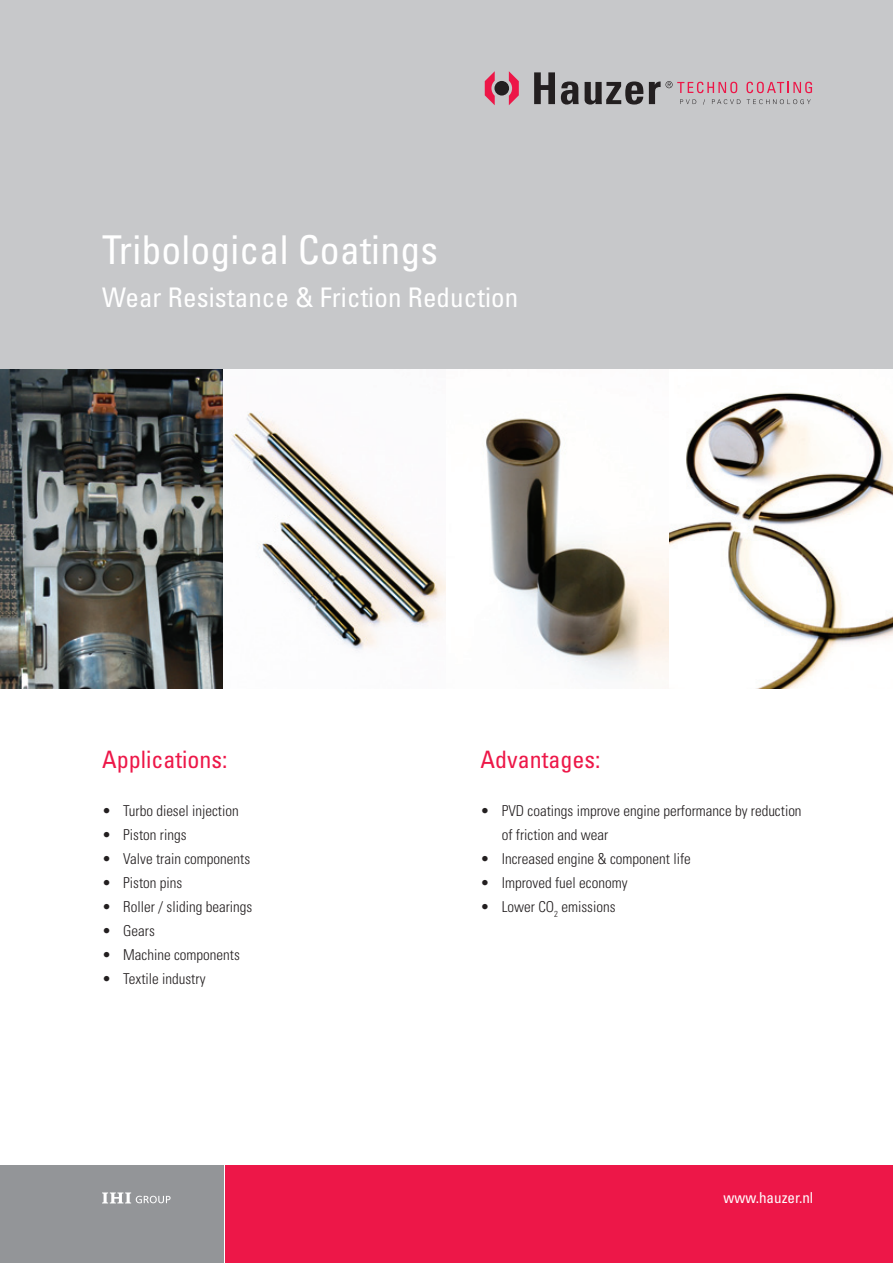
<style>
.page{position:relative;width:893px;height:1263px;background:#fff}
.page>*{position:absolute;margin:0;border:0;box-sizing:border-box;transform-origin:0 0}
.t1{font:condensed 39.75px "Univers";letter-spacing:.005em;color:#fff}
.t2{font:condensed 27px "Univers";letter-spacing:.005em;color:#fff}
.t3{font:condensed 24px "Univers";color:#ed1748}
.t4{font:condensed 15.15px "Univers";color:#fff}
.t5{font:300 condensed 15px/24px "Univers";color:#231f20}
</style>
<div class="page">
<div style="left:0;top:0;width:893px;height:383px;background:#c7c8ca"></div>
<img style="left:0;top:370px;width:893px;height:319px">
<div style="left:225px;top:1165px;width:668px;height:98px;background:#ed1748"></div>
<div style="left:0;top:1165px;width:223px;height:98px;background:#939598"></div>
<svg style="left:102px;top:1192px;width:69px;height:11px"></svg>
<svg style="left:534px;top:72px;width:21px;height:32px"></svg>
<svg style="left:561px;top:81px;width:18px;height:24px"></svg>
<svg style="left:747px;top:99px;width:64px;height:5px"></svg>
<svg style="left:585px;top:81px;width:155px;height:24px"></svg>
<svg style="left:746px;top:82px;width:66px;height:11px"></svg>
<svg style="left:485px;top:71px;width:10px;height:34px"></svg>
<svg style="left:509px;top:71px;width:10px;height:34px"></svg>
<div style="left:494px;top:81px;width:15px;height:15px;background:#231f20;border-radius:50%"></div>
<h1 class="t1" style="left:102px;top:225px;width:337px">Tribological Coatings</h1>
<h2 class="t2" style="left:102px;top:280px;width:418px">Wear Resistance &amp; Friction Reduction</h2>
<h3 class="t3" style="left:102px;top:744px;width:127px">Applications:</h3>
<p class="t5" style="left:102px;top:799px;width:138px">• Turbo diesel injection</p>
<p class="t5" style="left:102px;top:823px;width:86px">• Piston rings</p>
<p class="t5" style="left:102px;top:847px;width:150px">• Valve train components</p>
<p class="t5" style="left:102px;top:871px;width:82px">• Piston pins</p>
<p class="t5" style="left:102px;top:895px;width:152px">• Roller / sliding bearings</p>
<p class="t5" style="left:102px;top:919px;width:54px">• Gears</p>
<p class="t5" style="left:102px;top:943px;width:139px">• Machine components</p>
<p class="t5" style="left:102px;top:967px;width:105px">• Textile industry</p>
<h3 class="t3" style="left:480px;top:744px;width:121px">Advantages:</h3>
<p class="t5" style="left:502px;top:799px;width:301px;text-indent:-21px">• PVD coatings improve engine performance by reduction of friction and wear</p>
<p class="t5" style="left:480px;top:847px;width:212px">• Increased engine &amp; component life</p>
<p class="t5" style="left:480px;top:871px;width:149px">• Improved fuel economy</p>
<p class="t5" style="left:480px;top:895px;width:137px">• Lower CO<sub>2</sub> emissions</p>
<p class="t4" style="left:723px;top:1188px;width:91px">www.hauzer.nl</p>
</div>
